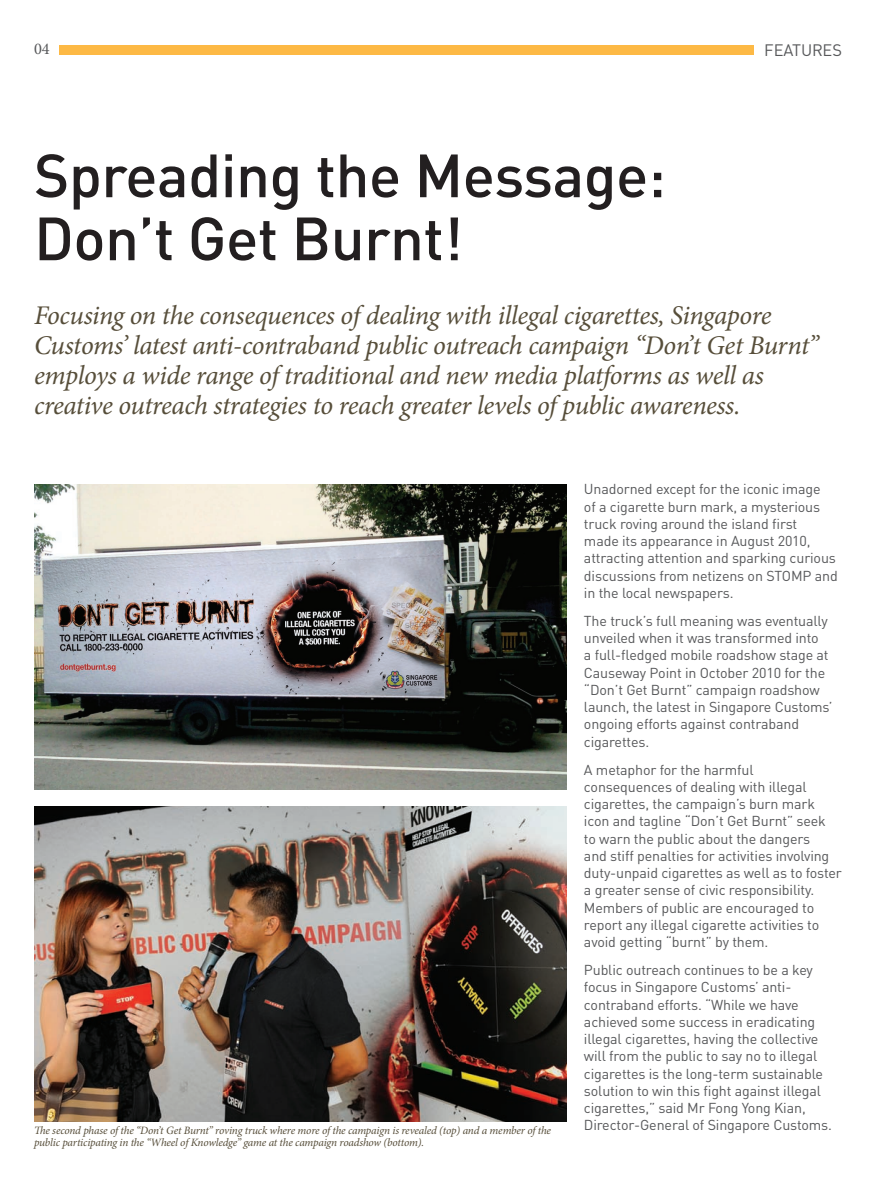
<style>
.page{position:relative;width:893px;height:1191px;background:#fff}
.page>*{position:absolute;margin:0;border:0;box-sizing:border-box;transform-origin:0 0}
.t1{font:500 60px/63px "DIN";letter-spacing:-.01em;color:#231f20}
.t2{font:italic 27px/30px "Minion Pro";letter-spacing:-.02em;color:#574e3a}
.t3{font:16.35px "DIN";letter-spacing:-.01em;color:#57585a}
.t4{font:16.35px "Minion Pro";color:#57585a}
.t5{font:14.25px/17.2px "DIN";letter-spacing:-.01em;color:#57585a}
.t6{font:italic 11.25px "Minion Pro";letter-spacing:-.02em;color:#574e3a}
</style>
<div class="page">
<div style="left:60px;top:45px;width:694px;height:9px;background:#fdb945"></div>
<img style="left:34px;top:806px;width:533px;height:315px">
<img style="left:34px;top:484px;width:533px;height:305px">
<p class="t4" style="left:34px;top:38px;width:17px">04</p>
<p class="t3" style="left:764px;top:40px;width:79px">FEATURES</p>
<h1 class="t1" style="left:34px;top:142px;width:633px">Spreading the Message:<br>Don’t Get Burnt!</h1>
<p class="t2" style="left:34px;top:300px;width:786px">Focusing on the consequences of dealing with illegal cigarettes, Singapore Customs’ latest anti-contraband public outreach campaign “Don’t Get Burnt” employs a wide range of traditional and new media platforms as well as creative outreach strategies to reach greater levels of public awareness.</p>
<p class="t5" style="left:584px;top:480px;width:255px">Unadorned except for the iconic image<br>of a cigarette burn mark, a mysterious truck roving around the island first<br>made its appearance in August 2010, attracting attention and sparking curious discussions from netizens on STOMP and in the local newspapers.</p>
<p class="t5" style="left:584px;top:612px;width:250px">The truck’s full meaning was eventually unveiled when it was transformed into<br>a full-fledged mobile roadshow stage at Causeway Point in October 2010 for the “Don’t Get Burnt” campaign roadshow launch, the latest in Singapore Customs’ ongoing efforts against contraband cigarettes.</p>
<p class="t5" style="left:584px;top:760px;width:259px">A metaphor for the harmful consequences of dealing with illegal cigarettes, the campaign’s burn mark icon and tagline “Don’t Get Burnt” seek<br>to warn the public about the dangers<br>and stiff penalties for activities involving duty-unpaid cigarettes as well as to foster a greater sense of civic responsibility.<br>Members of public are encouraged to report any illegal cigarette activities to avoid getting “burnt” by them.</p>
<p class="t5" style="left:584px;top:961px;width:241px">Public outreach continues to be a key focus in Singapore Customs’ anti&shy;contraband efforts. “While we have achieved some success in eradicating illegal cigarettes, having the collective will from the public to say no to illegal cigarettes is the long-term sustainable solution to win this fight against illegal cigarettes,” said Mr Fong Yong Kian,</p>
<p class="t6" style="left:34px;top:1122px;width:519px">The second phase of the “Don’t Get Burnt” roving truck where more of the campaign is revealed (top) and a member of the</p>
<p class="t5" style="left:584px;top:1116px;width:250px">Director-General of Singapore Customs.</p>
<p class="t6" style="left:34px;top:1134px;width:392px">public participating in the “Wheel of Knowledge” game at the campaign roadshow (bottom).</p>
</div>
